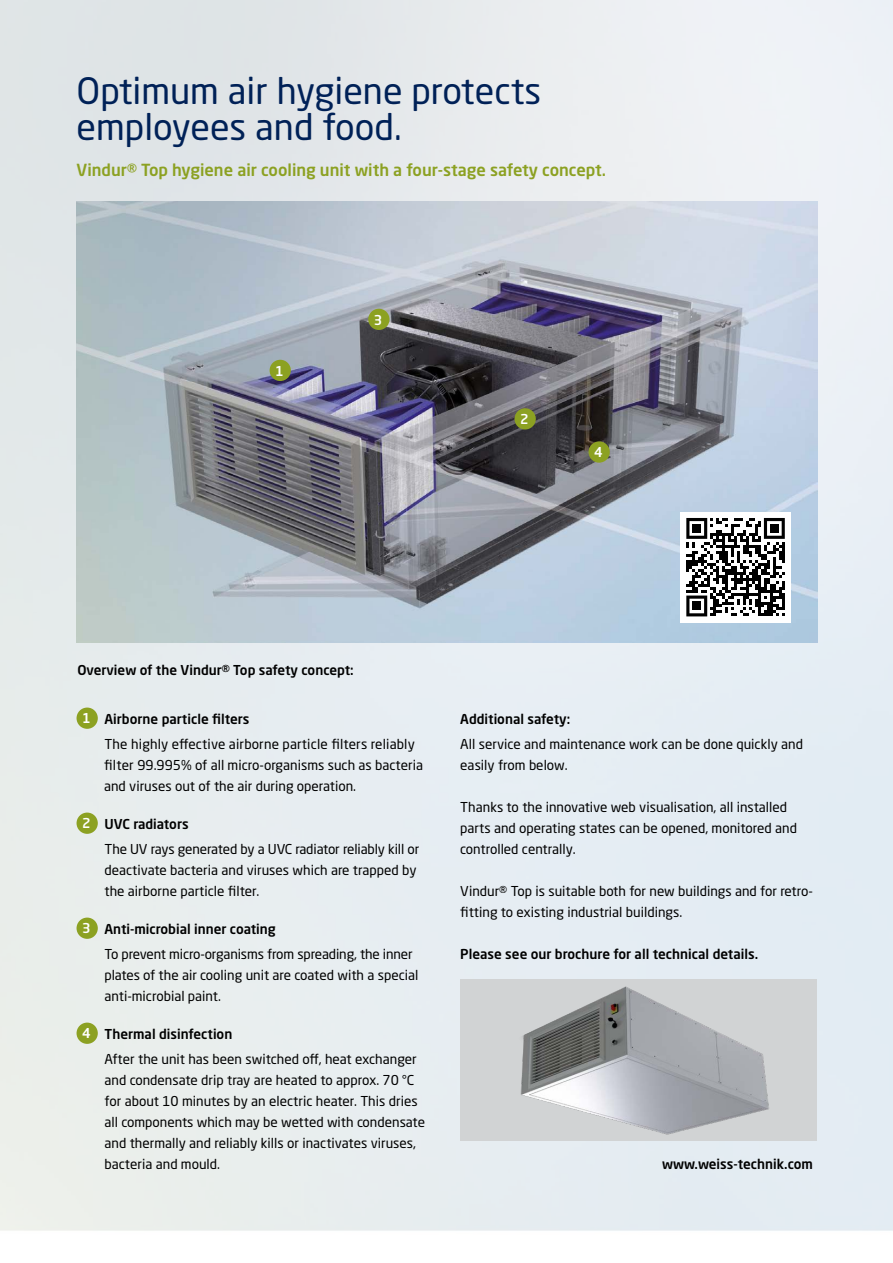
<style>
.page{position:relative;width:893px;height:1263px;background:#fff}
.page>*{position:absolute;margin:0;border:0;box-sizing:border-box;transform-origin:0 0}
.t1{font:36px/36px "Neo Sans Pro";color:#002157}
.t2{font:500 16.5px "Neo Sans Pro";color:#8ca122}
.t3{font:13.5px/21px "Neo Sans Pro";color:#000}
.t4{font:500 13.5px "Neo Sans Pro";color:#000}
.t5{font:500 13.5px "Neo Sans Pro";color:#fff}
.s1{font-weight:500;color:#fff}
.s2{font-weight:500}
</style>
<div class="page">
<img style="left:0;top:0;width:893px;height:1231px">
<img style="left:460px;top:979px;width:356px;height:162px">
<img style="left:77px;top:202px;width:741px;height:440px">
<div style="left:680px;top:512px;width:111px;height:110px;background:#fff"></div>
<svg style="left:686px;top:518px;width:99px;height:98px"></svg>
<div style="left:692px;top:524px;width:9px;height:9px;background:#000"></div>
<div style="left:770px;top:524px;width:9px;height:9px;background:#000"></div>
<div style="left:692px;top:601px;width:9px;height:9px;background:#000"></div>
<div style="left:77px;top:707px;width:21px;height:22px;background:#8ca122;border-radius:50%"></div>
<div style="left:77px;top:812px;width:21px;height:22px;background:#8ca122;border-radius:50%"></div>
<div style="left:77px;top:917px;width:21px;height:22px;background:#8ca122;border-radius:50%"></div>
<div style="left:77px;top:1022px;width:21px;height:22px;background:#8ca122;border-radius:50%"></div>
<div style="left:270px;top:360px;width:21px;height:21px;background:#8ca122;border-radius:50%"></div>
<div style="left:514px;top:408px;width:22px;height:21px;background:#8ca122;border-radius:50%"></div>
<div style="left:368px;top:309px;width:21px;height:21px;background:#8ca122;border-radius:50%"></div>
<div style="left:588px;top:441px;width:22px;height:22px;background:#8ca122;border-radius:50%"></div>
<h1 class="t1" style="left:77px;top:72px;width:466px">Optimum air hygiene protects employees and food.</h1>
<p class="t2" style="left:77px;top:160px;width:531px">Vindur® Top hygiene air cooling unit with a four-stage safety concept.</p>
<p class="t5" style="left:275px;top:362px;width:10px">1</p>
<p class="t5" style="left:374px;top:311px;width:10px">3</p>
<p class="t5" style="left:520px;top:410px;width:10px">2</p>
<p class="t5" style="left:594px;top:444px;width:10px">4</p>
<p class="t4" style="left:77px;top:662px;width:278px">Overview of the Vindur® Top safety concept:</p>
<p class="t3" style="left:105px;top:706px;width:312px;line-height:24.8px;text-indent:-23px"><span class="s1">1</span> <span class="s2">Airborne particle filters<br></span>The highly effective airborne particle filters reliably</p>
<p class="t3" style="left:104px;top:754px;width:321px">filter 99.995% of all micro-organisms such as bacteria and viruses out of the air during operation.</p>
<p class="t3" style="left:105px;top:811px;width:316px;line-height:24.8px;text-indent:-23px"><span class="s1">2</span> <span class="s2">UVC radiators<br></span>The UV rays generated by a UVC radiator reliably kill or</p>
<p class="t3" style="left:105px;top:859px;width:313px">deactivate bacteria and viruses which are trapped by the airborne particle filter.</p>
<p class="t3" style="left:105px;top:916px;width:310px;line-height:24.8px;text-indent:-23px"><span class="s1">3</span> <span class="s2">Anti-microbial inner coating<br></span>To prevent micro-organisms from spreading, the inner</p>
<p class="t3" style="left:105px;top:964px;width:315px">plates of the air cooling unit are coated with a special anti-microbial paint.</p>
<p class="t3" style="left:105px;top:1021px;width:314px;line-height:24.8px;text-indent:-23px"><span class="s1">4</span> <span class="s2">Thermal disinfection<br></span>After the unit has been switched off, heat exchanger</p>
<p class="t3" style="left:105px;top:1069px;width:322px">and condensate drip tray are heated to approx. 70 °C for about 10 minutes by an electric heater. This dries all components which may be wetted with condensate and thermally and reliably kills or inactivates viruses, bacteria and mould.</p>
<p class="t4" style="left:460px;top:710px;width:111px">Additional safety:</p>
<p class="t3" style="left:460px;top:733px;width:344px">All service and maintenance work can be done quickly and easily from below.</p>
<p class="t3" style="left:460px;top:796px;width:338px">Thanks to the innovative web visualisation, all installed parts and operating states can be opened, monitored and controlled centrally.</p>
<p class="t3" style="left:460px;top:880px;width:354px">Vindur® Top is suitable both for new buildings and for retro&shy;fitting to existing industrial buildings.</p>
<p class="t4" style="left:460px;top:945px;width:299px">Please see our brochure for all technical details.</p>
<p class="t4" style="left:662px;top:1155px;width:153px">www.weiss-technik.com</p>
</div>
